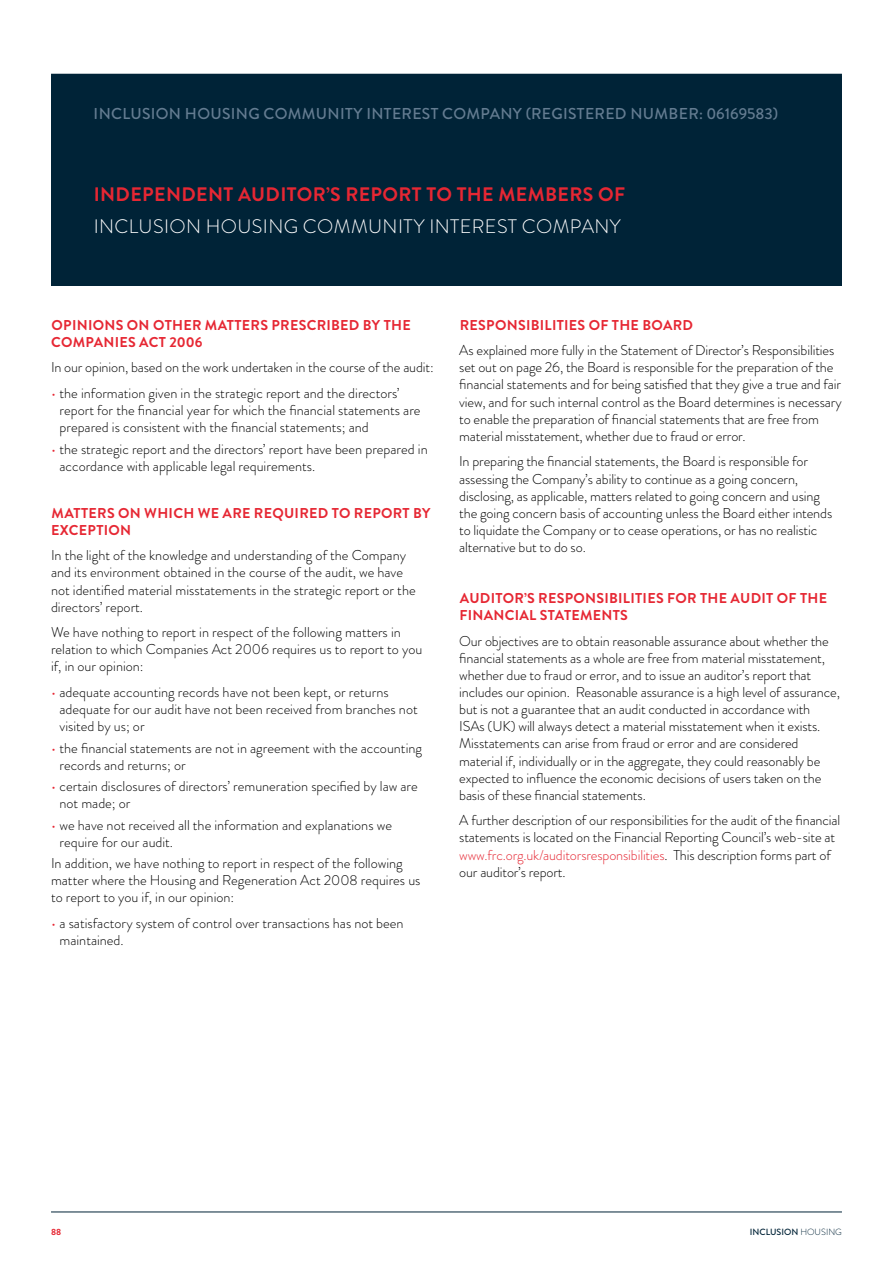
<style>
.page{position:relative;width:893px;height:1263px;background:#fff}
.page>*{position:absolute;margin:0;border:0;box-sizing:border-box;transform-origin:0 0}
.t1{font:700 19.5px "Brandon Grotesque";letter-spacing:.02em;color:#e62733}
.t2{font:300 19.5px "Brandon Grotesque";letter-spacing:.02em;color:#fff}
.t3{font:500 15.75px "Brandon Grotesque";letter-spacing:.02em;color:#647c91}
.t4{font:300 14.25px/17.1px "Brandon Grotesque";letter-spacing:-.01em;color:#000}
.t5{font:700 14.25px/17.1px "Brandon Grotesque";letter-spacing:.02em;color:#e62733}
.t6{font:500 9px "Brandon Grotesque";color:#002337}
.t7{font:700 9px "Brandon Grotesque";color:#e62733}
.s1{color:#e62733}
.s2{font-weight:300}
</style>
<div class="page">
<div style="left:51px;top:76px;width:791px;height:209px;background:#002337"></div>
<div style="left:51px;top:74px;width:791px;height:6px;background:#002337"></div>
<hr style="left:51px;top:1212px;width:791px;height:1px;background:#002337">
<p class="t3" style="left:94px;top:103px;width:686px">INCLUSION HOUSING COMMUNITY INTEREST COMPANY (REGISTERED NUMBER: 06169583)</p>
<h1 class="t1" style="left:94px;top:181px;width:533px">INDEPENDENT AUDITOR’S REPORT TO THE MEMBERS OF</h1>
<h1 class="t2" style="left:94px;top:213px;width:529px">INCLUSION HOUSING COMMUNITY INTEREST COMPANY</h1>
<p class="t5" style="left:51px;top:316px;width:361px">OPINIONS ON OTHER MATTERS PRESCRIBED BY THE<br>COMPANIES ACT 2006</p>
<p class="t4" style="left:51px;top:359px;width:384px">In our opinion, based on the work undertaken in the course of the audit:</p>
<p class="t4" style="left:60px;top:385px;width:362px;text-indent:-9px"><span class="s1">•</span> the information given in the strategic report and the directors’ report for the financial year for which the financial statements are prepared is consistent with the financial statements; and</p>
<p class="t4" style="left:60px;top:440px;width:370px;text-indent:-9px"><span class="s1">•</span> the strategic report and the directors’ report have been prepared in accordance with applicable legal requirements.</p>
<p class="t5" style="left:51px;top:504px;width:381px">MATTERS ON WHICH WE ARE REQUIRED TO REPORT BY<br>EXCEPTION</p>
<p class="t4" style="left:51px;top:547px;width:366px">In the light of the knowledge and understanding of the Company and its environment obtained in the course of the audit, we have not identified material misstatements in the strategic report or the directors’ report.</p>
<p class="t4" style="left:51px;top:624px;width:373px">We have nothing to report in respect of the following matters in relation to which Companies Act 2006 requires us to report to you if, in our opinion:</p>
<p class="t4" style="left:60px;top:684px;width:360px;text-indent:-9px"><span class="s1">•</span> adequate accounting records have not been kept, or returns adequate for our audit have not been received from branches not visited by us; or</p>
<p class="t4" style="left:60px;top:739px;width:364px;text-indent:-9px"><span class="s1">•</span> the financial statements are not in agreement with the accounting records and returns; or</p>
<p class="t4" style="left:60px;top:778px;width:360px;text-indent:-9px"><span class="s1">•</span> certain disclosures of directors’ remuneration specified by law are not made; or</p>
<p class="t4" style="left:60px;top:816px;width:334px;text-indent:-9px"><span class="s1">•</span> we have not received all the information and explanations we require for our audit.</p>
<p class="t4" style="left:51px;top:854px;width:371px">In addition, we have nothing to report in respect of the following matter where the Housing and Regeneration Act 2008 requires us to report to you if, in our opinion:</p>
<p class="t4" style="left:60px;top:914px;width:345px;text-indent:-9px"><span class="s1">•</span> a satisfactory system of control over transactions has not been maintained.</p>
<p class="t5" style="left:460px;top:316px;width:235px">RESPONSIBILITIES OF THE BOARD</p>
<p class="t4" style="left:459px;top:342px;width:384px">As explained more fully in the Statement of Director’s Responsibilities set out on page 26, the Board is responsible for the preparation of the financial statements and for being satisfied that they give a true and fair view, and for such internal control as the Board determines is necessary to enable the preparation of financial statements that are free from material misstatement, whether due to fraud or error.</p>
<p class="t4" style="left:459px;top:453px;width:374px">In preparing the financial statements, the Board is responsible for assessing the Company’s ability to continue as a going concern, disclosing, as applicable, matters related to going concern and using the going concern basis of accounting unless the Board either intends to liquidate the Company or to cease operations, or has no realistic alternative but to do so.</p>
<p class="t5" style="left:459px;top:590px;width:369px">AUDITOR’S RESPONSIBILITIES FOR THE AUDIT OF THE<br>FINANCIAL STATEMENTS</p>
<p class="t4" style="left:459px;top:632px;width:382px">Our objectives are to obtain reasonable assurance about whether the financial statements as a whole are free from material misstatement, whether due to fraud or error, and to issue an auditor’s report that includes our opinion. Reasonable assurance is a high level of assurance, but is not a guarantee that an audit conducted in accordance with<br>ISAs (UK) will always detect a material misstatement when it exists.<br>Misstatements can arise from fraud or error and are considered material if, individually or in the aggregate, they could reasonably be expected to influence the economic decisions of users taken on the basis of these financial statements.</p>
<p class="t4" style="left:459px;top:812px;width:383px">A further description of our responsibilities for the audit of the financial statements is located on the Financial Reporting Council’s web-site at <span class="s1">www.frc.org.uk/auditorsresponsibilities</span>. This description forms part of our auditor’s report.</p>
<p class="t7" style="left:51px;top:1226px;width:12px">88</p>
<p class="t6" style="left:750px;top:1226px;width:94px">INCLUSION <span class="s2">HOUSING</span></p>
</div>
